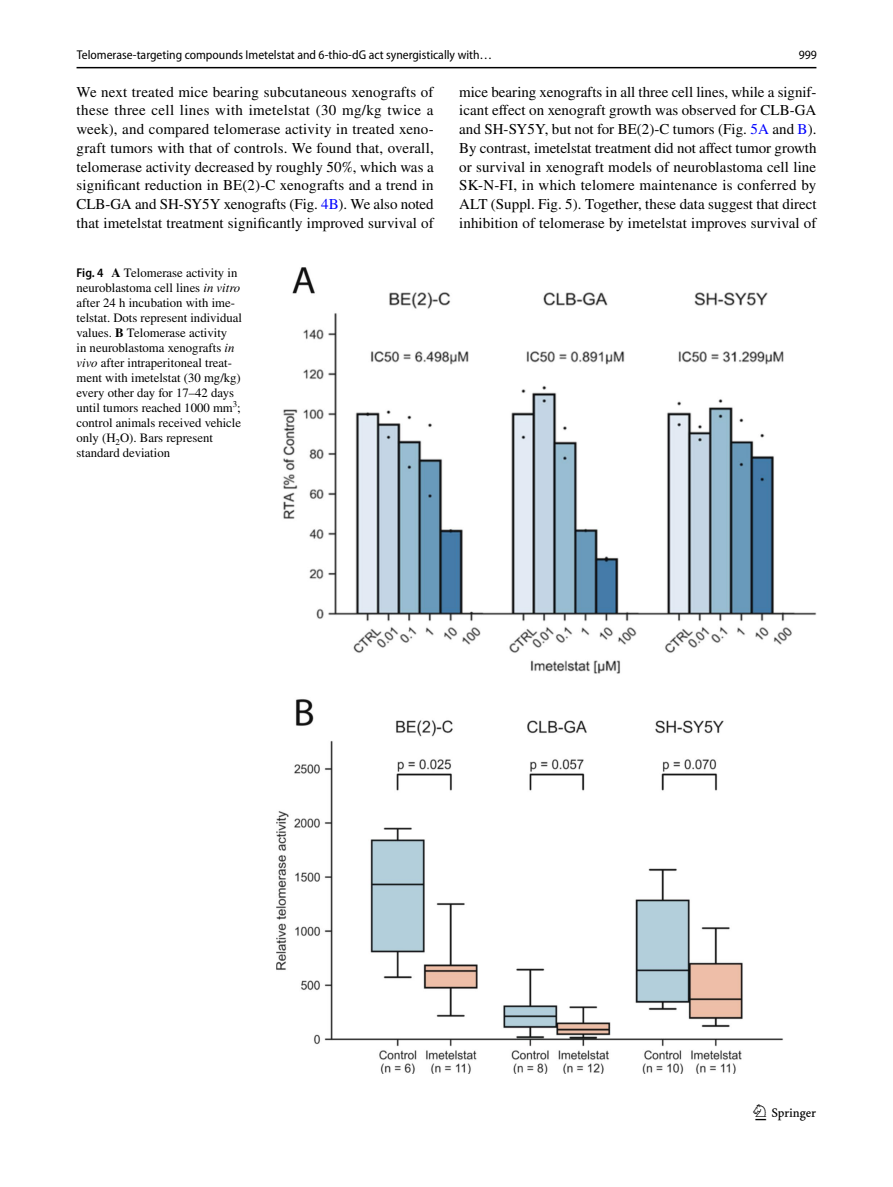
<style>
.page{position:relative;width:893px;height:1187px;background:#fff}
.page>*{position:absolute;margin:0;border:0;box-sizing:border-box;transform-origin:0 0}
.t1{font:22.5px "Springnew Regular 3";color:#000}
.t2{font:15px/18.8px "STIX";letter-spacing:.005em;color:#000;text-align:justify}
.t3{font:12.75px/15px "STIX";color:#000}
.t4{font:12.75px "Myriad Pro Semi Cn 3";color:#000}
.t5{font:12.75px "Myriad Pro Unic Semi Condensed 2";color:#000}
.s1{color:#00f}
.s2{font-family:"Myriad Pro";font-weight:600;font-stretch:semi-condensed}
.s3{font-weight:700}
.s4{font-style:italic}
</style>
<div class="page">
<hr style="left:77px;top:67px;width:739px;height:1px;background:#000">
<img style="left:276px;top:267px;width:540px;height:806px">
<p class="t4" style="left:77px;top:48px;width:417px">Telomerase‑targeting compounds Imetelstat and 6‑thio‑dG act synergistically with…</p>
<p class="t5" style="left:799px;top:50px;width:20px">999</p>
<p class="t2" style="left:77px;top:83px;width:359px">We next treated mice bearing subcutaneous xenografts of these three cell lines with imetelstat (30 mg/kg twice a week), and compared telomerase activity in treated xeno&shy;graft tumors with that of controls. We found that, overall, telomerase activity decreased by roughly 50%, which was a significant reduction in BE(2)-C xenografts and a trend in CLB-GA and SH-SY5Y xenografts (Fig. <span class="s1">4B</span>). We also noted that imetelstat treatment significantly improved survival of</p>
<p class="t2" style="left:459px;top:83px;width:359px">mice bearing xenografts in all three cell lines, while a signif&shy;icant effect on xenograft growth was observed for CLB-GA and SH-SY5Y, but not for BE(2)-C tumors (Fig. <span class="s1">5A</span> and <span class="s1">B</span>).<br>By contrast, imetelstat treatment did not affect tumor growth or survival in xenograft models of neuroblastoma cell line SK-N-FI, in which telomere maintenance is conferred by ALT (Suppl. Fig. 5). Together, these data suggest that direct inhibition of telomerase by imetelstat improves survival of</p>
<p class="t3" style="left:77px;top:266px;width:167px"><span class="s2">Fig. 4</span> <span class="s3">A</span> Telomerase activity in neuroblastoma cell lines <span class="s4">in vitro </span>after 24 h incubation with ime&shy;telstat. Dots represent individual values. <span class="s3">B</span> Telomerase activity<br>in neuroblastoma xenografts <span class="s4">in vivo</span> after intraperitoneal treat&shy;ment with imetelstat (30 mg/kg) every other day for 17–42 days until tumors reached 1000 mm<sup>3</sup>; control animals received vehicle only (H<sub>2</sub>O). Bars represent standard deviation</p>
<h1 class="t1" style="left:755px;top:1104px;width:62px">1 3</h1>
</div>
